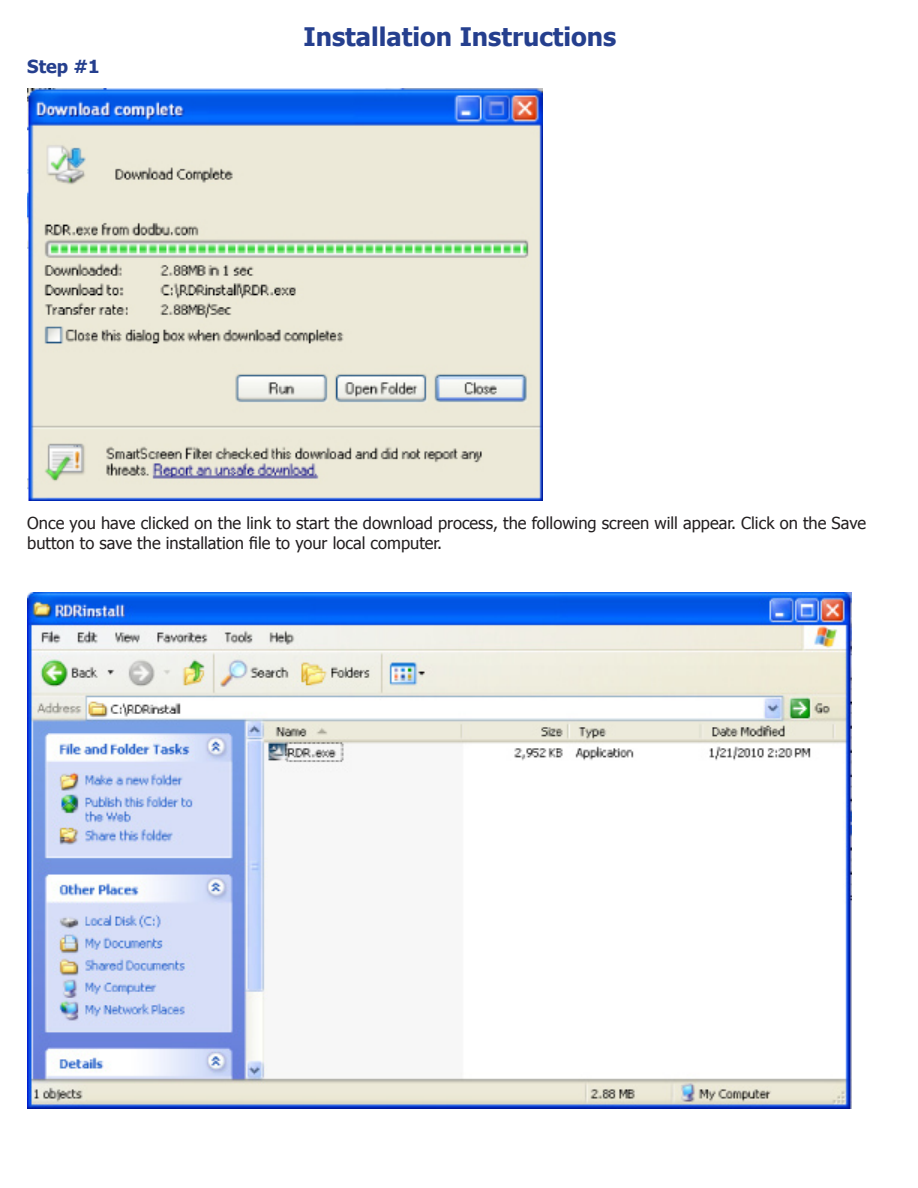
<style>
.page{position:relative;width:918px;height:1188px;background:#fff}
.page>*{position:absolute;margin:0;border:0;box-sizing:border-box;transform-origin:0 0}
.Heading{font:700 25.5px "Tahoma";color:#253f8e}
.main{font:700 18px "Tahoma";color:#253f8e}
.t1{font:16.5px/19.8px "Tahoma";color:#231f20}
</style>
<div class="page">
<img style="left:27px;top:88px;width:516px;height:413px">
<img style="left:27px;top:592px;width:825px;height:516px">
<p class="main" style="left:27px;top:54px;width:74px">Step #1</p>
<p class="Heading" style="left:304px;top:19px;width:314px">Installation Instructions</p>
<p class="t1" style="left:27px;top:512px;width:840px">Once you have clicked on the link to start the download process, the following screen will appear. Click on the Save button to save the installation file to your local computer.</p>
</div>
